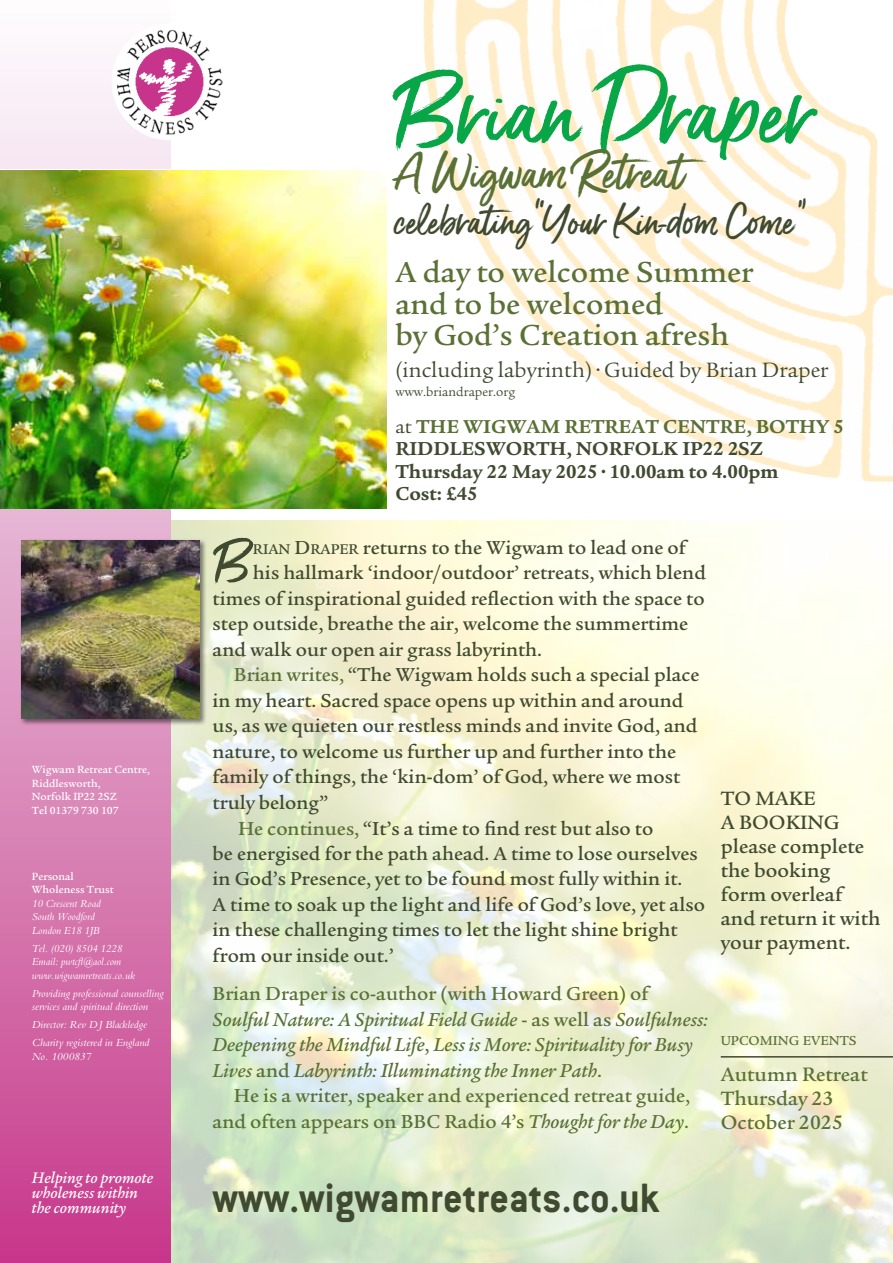
<style>
.page{position:relative;width:893px;height:1263px;background:#fff}
.page>*{position:absolute;margin:0;border:0;box-sizing:border-box;transform-origin:0 0}
.t1{font:96px "Gotcha Standup";color:#08a647}
.t2{font:54.6px "Gotcha Standup";color:#404a30}
.t3{font:48px "Gotcha Standup";color:#5a7034}
.t4{font:700 45px "Conduit ITC Pro";color:#404a30;scale:.95 1}
.t5{font:40.5px "Gotcha Standup";color:#404a30}
.t6{font:500 31.5px/31.5px "Legacy Serif Std";color:#5a7034}
.t7{font:22.5px "Legacy Serif Std";color:#404a30}
.t8{font:500 21px/24px "Legacy Serif Std";color:#404a30}
.t9{font:500 21px/24px "Legacy Serif Std";color:#5a7034}
.t10{font:500 20.4px "Legacy Serif Std";color:#404a30}
.t11{font:italic 500 20.4px/25.5px "Legacy Serif Std";color:#5a7034}
.t12{font:500 20.4px/25.5px "Legacy Serif Std";color:#5a7034;text-align:right}
.t13{font:700 20.25px/22.5px "Legacy Serif Std";color:#404a30}
.t14{font:italic 500 16.5px/15px "Legacy Serif Std";color:#fff}
.t15{font:500 14.1px "Legacy Serif Std";color:#5a7034}
.t16{font:13.5px "Legacy Serif Std";color:#404a30}
.t17{font:italic 11.25px/13.5px "Bembo";color:#fff}
.t18{font:italic 11.25px/13.5px "Bembo";color:#fff;scale:.95 1}
.t19{font:500 11.25px/13.5px "Legacy Serif Std";color:#fff}
.s1{font-weight:400}
.s2{color:#5a7034}
.s3{font-size:15.3px}
.s4{font-style:inherit}
.s5{font-style:normal}
.s6{font-style:italic}
</style>
<div class="page">
<img style="left:170px;top:521px;width:723px;height:742px">
<img style="left:423px;top:0;width:470px;height:482px">
<svg style="left:0;top:58px;width:170px;height:1205px;background:#d77db2"></svg>
<div style="left:112px;top:24px;width:116px;height:116px;background:#fff;border-radius:50%"></div>
<img style="left:117px;top:30px;width:106px;height:108px">
<img style="left:134px;top:45px;width:71px;height:72px;border-radius:36px">
<img style="left:0;top:170px;width:387px;height:338px">
<hr style="left:721px;top:1056px;width:172px;height:1px;background:#404a30">
<div style="left:20px;top:538px;width:187px;height:188px;background:#000;opacity:.5"></div>
<img style="left:21px;top:540px;width:179px;height:179px">
<h1 class="t1" style="left:394px;top:47px;width:421px">Brian Draper</h1>
<h3 class="t3" style="left:394px;top:141px;width:319px">A Wigwam Retreat</h3>
<h3 class="t5" style="left:394px;top:194px;width:414px">celebrating“Your Kin-dom Come”</h3>
<p class="t19" style="left:32px;top:763px;width:120px">Wigwam Retreat Centre,<br>Riddlesworth,<br>Norfolk IP22 2SZ<br>Tel 01379 730 107</p>
<p class="t19" style="left:32px;top:869px;width:83px">Personal<br>Wholeness Trust</p>
<p class="t18" style="left:32px;top:896px;width:74px">10 Crescent Road<br>South Woodford<br>London E18 1JB</p>
<p class="t18" style="left:32px;top:941px;width:110px">Tel. (020) 8504 1228<br>Email: pwtcfl@aol.com www.wigwamretreats.co.uk</p>
<p class="t17" style="left:32px;top:986px;width:133px">Providing professional counselling services and spiritual direction</p>
<p class="t17" style="left:32px;top:1015px;width:119px;line-height:18px">Director: Rev D J Blackledge<br>Charity registered in England</p>
<p class="t17" style="left:32px;top:1049px;width:61px">No. 1000837</p>
<h3 class="t6" style="left:395px;top:257px;width:359px">A day to welcome Summer and to be welcomed<br>by God’s Creation afresh</h3>
<p class="t7" style="left:395px;top:357px;width:435px">(including labyrinth) • Guided by Brian Draper</p>
<p class="t16" style="left:395px;top:385px;width:121px">www.briandraper.org</p>
<p class="t13" style="left:395px;top:415px;width:450px"><span class="s1">at</span> <span class="s2">THE WIGWAM RETREAT CENTRE, BOTHY 5<br></span>RIDDLESWORTH, NORFOLK IP22 2SZ<br>Thursday 22 May 2025 • 10.00am to 4.00pm<br>Cost: £45</p>
<h2 class="t2" style="left:214px;top:525px;width:38px">B</h2>
<p class="t10" style="left:253px;top:536px;width:435px"><span class="s3">RIAN</span> <span class="s4">D</span><span class="s3">RAPER</span> returns to the Wigwam to lead one of</p>
<p class="t10" style="left:253px;top:561px;width:455px">his hallmark ‘indoor/outdoor’ retreats, which blend</p>
<p class="t10" style="left:213px;top:587px;width:494px">times of inspirational guided reflection with the space to</p>
<p class="t10" style="left:213px;top:612px;width:477px">step outside, breathe the air, welcome the summertime</p>
<p class="t10" style="left:213px;top:638px;width:331px">and walk our open air grass labyrinth.</p>
<p class="t10" style="left:234px;top:663px;width:467px"><span class="s2">Brian writes,</span> “The Wigwam holds such a special place</p>
<p class="t10" style="left:213px;top:689px;width:472px">in my heart. Sacred space opens up within and around</p>
<p class="t10" style="left:213px;top:714px;width:486px">us, as we quieten our restless minds and invite God, and</p>
<p class="t10" style="left:213px;top:740px;width:465px">nature, to welcome us further up and further into the</p>
<p class="t10" style="left:213px;top:765px;width:469px">family of things, the ‘kin-dom’ of God, where we most</p>
<p class="t10" style="left:213px;top:791px;width:117px">truly belong”</p>
<p class="t10" style="left:238px;top:816px;width:417px"><span class="s2">He continues,</span> “It’s a time to find rest but also to</p>
<p class="t10" style="left:213px;top:842px;width:487px">be energised for the path ahead. A time to lose ourselves</p>
<p class="t10" style="left:213px;top:867px;width:471px">in God’s Presence, yet to be found most fully within it.</p>
<p class="t10" style="left:213px;top:893px;width:494px">A time to soak up the light and life of God’s love, yet also</p>
<p class="t10" style="left:213px;top:918px;width:466px">in these challenging times to let the light shine bright</p>
<p class="t10" style="left:213px;top:944px;width:183px">from our inside out.’</p>
<p class="t11" style="left:213px;top:981px;width:497px"><span class="s5">Brian Draper is co-author (with Howard Green) of </span>Soulful Nature: A Spiritual Field Guide <span class="s5">- as well as</span> Soulfulness:<br>Deepening the Mindful Life<span class="s5">,</span> Less is More: Spirituality for Busy Lives <span class="s5">and</span> Labyrinth: Illuminating the Inner Path<span class="s5">.</span></p>
<p class="t12" style="left:213px;top:1083px;width:479px">He is a writer, speaker and experienced retreat guide, and often appears on BBC Radio 4’s <span class="s6">Thought for the Day</span>.</p>
<p class="t8" style="left:721px;top:786px;width:161px">TO MAKE<br>A BOOKING please complete the booking form overleaf and return it with your payment.</p>
<p class="t15" style="left:721px;top:1032px;width:137px">UPCOMING EVENTS</p>
<p class="t9" style="left:721px;top:1062px;width:148px">Autumn Retreat<br>Thursday 23<br>October 2025</p>
<p class="t14" style="left:32px;top:1170px;width:123px">Helping to promote wholeness within the community</p>
<h3 class="t4" style="left:213px;top:1171px;width:472px">www.wigwamretreats.co.uk</h3>
</div>
